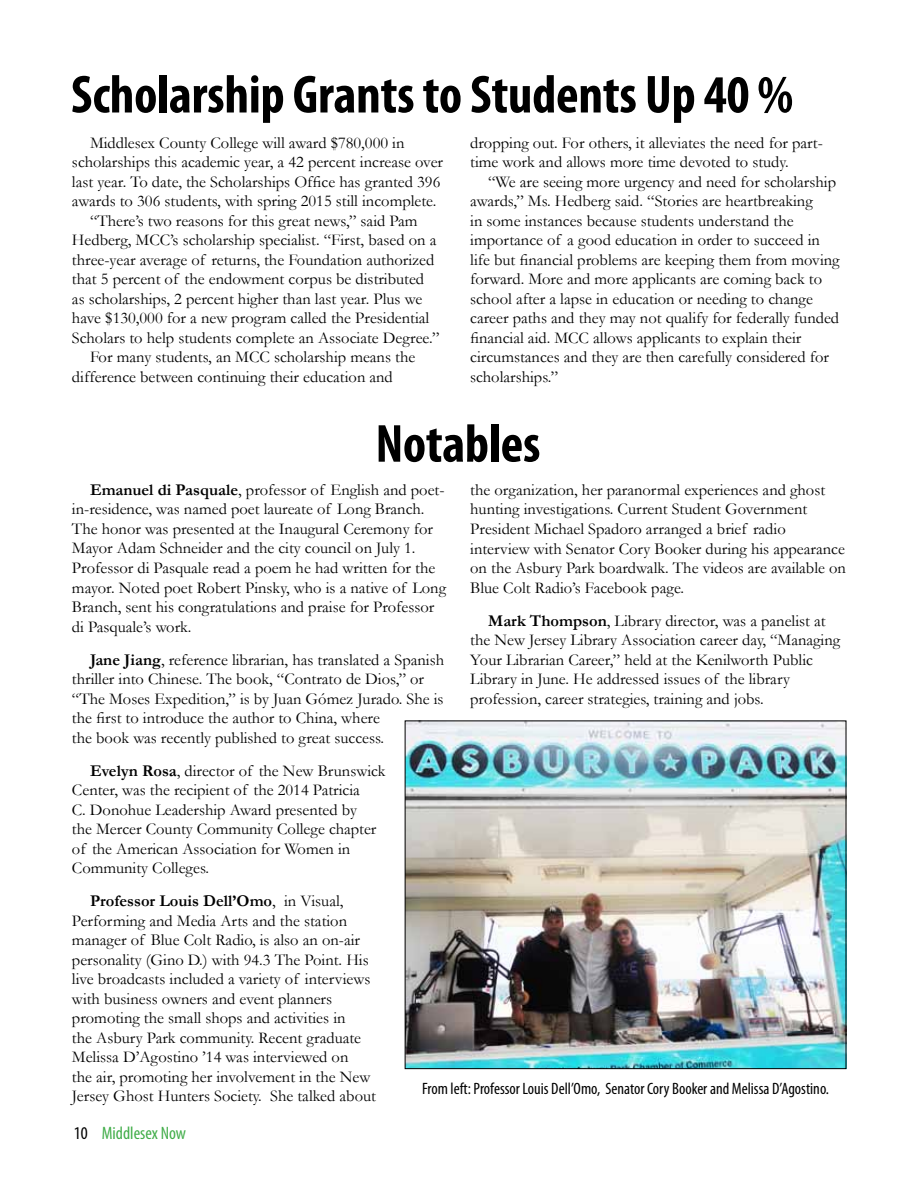
<style>
.page{position:relative;width:918px;height:1188px;background:#fff}
.page>*{position:absolute;margin:0;border:0;box-sizing:border-box;transform-origin:0 0}
.t1{font:700 condensed 54px "Myriad Pro";letter-spacing:-.005em;color:#000}
.t2{font:condensed 18px "Myriad Pro";color:#41ad49}
.t3{font:16.5px/19.5px "Garamond";color:#000}
.t4{font:condensed 16.5px "Myriad Pro";color:#000}
.s1{font-weight:700}
.s2{color:#000}
</style>
<div class="page">
<img style="left:407px;top:723px;width:437px;height:344px">
<div style="left:405px;top:721px;width:441px;height:348px;border:1px solid #000"></div>
<h1 class="t1" style="left:71px;top:61px;width:724px">Scholarship Grants to Students Up 40 %</h1>
<p class="t3" style="left:90px;top:132px;width:316px">Middlesex County College will award $780,000 in</p>
<p class="t3" style="left:72px;top:152px;width:373px">scholarships this academic year, a 42 percent increase over</p>
<p class="t3" style="left:72px;top:171px;width:370px">last year. To date, the Scholarships Office has granted 396</p>
<p class="t3" style="left:72px;top:191px;width:366px">awards to 306 students, with spring 2015 still incomplete.</p>
<p class="t3" style="left:90px;top:210px;width:329px">“There’s two reasons for this great news,” said Pam</p>
<p class="t3" style="left:72px;top:230px;width:366px">Hedberg, MCC’s scholarship specialist. “First, based on a</p>
<p class="t3" style="left:72px;top:249px;width:364px">three-year average of returns, the Foundation authorized</p>
<p class="t3" style="left:72px;top:269px;width:354px">that 5 percent of the endowment corpus be distributed</p>
<p class="t3" style="left:72px;top:288px;width:352px">as scholarships, 2 percent higher than last year. Plus we</p>
<p class="t3" style="left:72px;top:308px;width:359px">have $130,000 for a new program called the Presidential</p>
<p class="t3" style="left:72px;top:328px;width:369px">Scholars to help students complete an Associate Degree.”</p>
<p class="t3" style="left:90px;top:347px;width:327px">For many students, an MCC scholarship means the</p>
<p class="t3" style="left:72px;top:367px;width:322px">difference between continuing their education and</p>
<p class="t3" style="left:470px;top:133px;width:354px">dropping out. For others, it alleviates the need for part&shy;time work and allows more time devoted to study.</p>
<p class="t3" style="left:470px;top:172px;width:371px;text-indent:18px">“We are seeing more urgency and need for scholarship awards,” Ms. Hedberg said. “Stories are heartbreaking<br>in some instances because students understand the importance of a good education in order to succeed in life but financial problems are keeping them from moving forward. More and more applicants are coming back to school after a lapse in education or needing to change career paths and they may not qualify for federally funded financial aid. MCC allows applicants to explain their circumstances and they are then carefully considered for scholarships.”</p>
<h1 class="t1" style="left:375px;top:410px;width:166px">Notables</h1>
<p class="t3" style="left:72px;top:480px;width:376px;text-indent:18px"><span class="s1">Emanuel di Pasquale</span>, professor of English and poet&shy;in-residence, was named poet laureate of Long Branch.<br>The honor was presented at the Inaugural Ceremony for Mayor Adam Schneider and the city council on July 1.<br>Professor di Pasquale read a poem he had written for the mayor. Noted poet Robert Pinsky, who is a native of Long Branch, sent his congratulations and praise for Professor di Pasquale’s work.</p>
<p class="t3" style="left:72px;top:649px;width:374px;text-indent:18px"><span class="s1">Jane Jiang</span>, reference librarian, has translated a Spanish thriller into Chinese. The book, “Contrato de Dios,” or “The Moses Expedition,” is by Juan Gómez Jurado. She is the first to introduce the author to China, where<br>the book was recently published to great success.</p>
<p class="t3" style="left:72px;top:760px;width:315px;text-indent:18px"><span class="s1">Evelyn Rosa</span>, director of the New Brunswick Center, was the recipient of the 2014 Patricia<br>C. Donohue Leadership Award presented by<br>the Mercer County Community College chapter of the American Association for Women in Community Colleges.</p>
<p class="t3" style="left:72px;top:891px;width:305px;text-indent:18px"><span class="s1">Professor Louis Dell’Omo</span>, in Visual, Performing and Media Arts and the station manager of Blue Colt Radio, is also an on-air personality (Gino D.) with 94.3 The Point. His live broadcasts included a variety of interviews with business owners and event planners promoting the small shops and activities in<br>the Asbury Park community. Recent graduate Melissa D’Agostino ’14 was interviewed on<br>the air, promoting her involvement in the New Jersey Ghost Hunters Society. She talked about</p>
<p class="t3" style="left:470px;top:480px;width:377px">the organization, her paranormal experiences and ghost hunting investigations. Current Student Government President Michael Spadoro arranged a brief radio interview with Senator Cory Booker during his appearance on the Asbury Park boardwalk. The videos are available on Blue Colt Radio’s Facebook page.</p>
<p class="t3" style="left:470px;top:610px;width:371px;text-indent:18px"><span class="s1">Mark Thompson</span>, Library director, was a panelist at the New Jersey Library Association career day, “Managing Your Librarian Career,” held at the Kenilworth Public Library in June. He addressed issues of the library profession, career strategies, training and jobs.</p>
<p class="t4" style="left:422px;top:1079px;width:408px">From left: Professor Louis Dell’Omo, Senator Cory Booker and Melissa D’Agostino.</p>
<p class="t2" style="left:74px;top:1122px;width:114px"><span class="s2">10</span> Middlesex Now</p>
</div>
